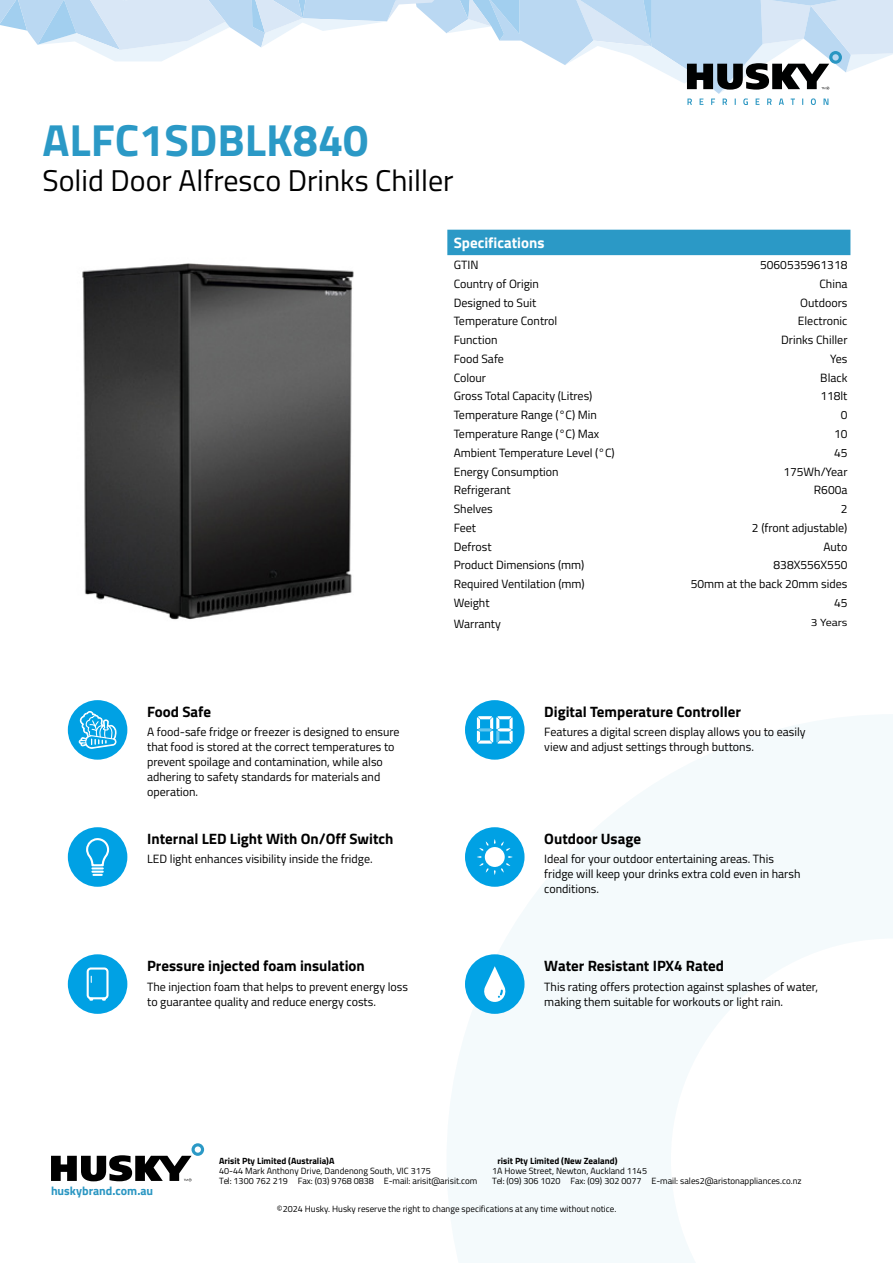
<style>
.page{position:relative;width:893px;height:1263px;background:#fff}
.page>*{position:absolute;margin:0;border:0;box-sizing:border-box;transform-origin:0 0}
.t1{font:700 45px "Titillium Web";color:#2b99c6}
.t2{font:30px "Titillium Web";color:#000}
.t3{font:700 15px "Titillium Web";color:#000}
.t4{font:700 15px "Titillium Web";color:#fff}
.t5{font:12px/15px "Titillium Web";color:#000}
.t6{font:700 12px "Titillium Web";color:#2a96c2}
.t7{font:10.35px "Titillium Web";color:#000;scale:1.16 1}
.t8{font:9px "Titillium Web";color:#000}
.t9{font:700 9px "Titillium Web";color:#000}
</style>
<div class="page">
<svg style="left:447px;top:714px;width:446px;height:549px;fill:#f4fafc"></svg>
<svg style="left:0;top:0;width:893px;height:105px"></svg>
<svg style="left:51px;top:1143px;width:153px;height:38px"></svg>
<img style="left:82px;top:263px;width:272px;height:357px">
<div style="left:447px;top:230px;width:403px;height:25px;background:#2b99c6"></div>
<div style="left:68px;top:700px;width:59px;height:60px;background:#00a1e4;border-radius:50%"></div>
<svg style="left:79px;top:711px;width:38px;height:38px"></svg>
<div style="left:465px;top:700px;width:59px;height:60px;background:#00a1e4;border-radius:50%"></div>
<svg style="left:477px;top:716px;width:36px;height:28px"></svg>
<div style="left:465px;top:827px;width:59px;height:60px;background:#00a1e4;border-radius:50%"></div>
<div style="left:485px;top:847px;width:20px;height:20px;background:#fff;border-radius:50%"></div>
<svg style="left:477px;top:841px;width:11px;height:31px"></svg>
<svg style="left:494px;top:839px;width:19px;height:36px"></svg>
<div style="left:68px;top:827px;width:59px;height:60px;background:#00a1e4;border-radius:50%"></div>
<svg style="left:86px;top:838px;width:24px;height:38px"></svg>
<div style="left:68px;top:954px;width:59px;height:60px;background:#00a1e4;border-radius:50%"></div>
<div style="left:87px;top:967px;width:22px;height:32px;border:2px solid #fff;border-radius:3px"></div>
<svg style="left:89px;top:998px;width:4px;height:3px"></svg>
<svg style="left:102px;top:998px;width:4px;height:3px"></svg>
<div style="left:465px;top:954px;width:59px;height:60px;background:#00a1e4;border-radius:50%"></div>
<svg style="left:484px;top:966px;width:22px;height:36px"></svg>
<h1 class="t1" style="left:43px;top:106px;width:327px">ALFC1SDBLK840</h1>
<h2 class="t2" style="left:43px;top:159px;width:413px">Solid Door Alfresco Drinks Chiller</h2>
<p class="t3" style="left:147px;top:700px;width:65px">Food Safe</p>
<p class="t5" style="left:147px;top:724px;width:254px">A food-safe fridge or freezer is designed to ensure that food is stored at the correct temperatures to prevent spoilage and contamination, while also adhering to safety standards for materials and operation.</p>
<p class="t3" style="left:147px;top:827px;width:248px">Internal LED Light With On/Off Switch</p>
<p class="t5" style="left:147px;top:851px;width:227px">LED light enhances visibility inside the fridge.</p>
<p class="t3" style="left:147px;top:954px;width:219px">Pressure injected foam insulation</p>
<p class="t5" style="left:147px;top:978px;width:262px">The injection foam that helps to prevent energy loss to guarantee quality and reduce energy costs.</p>
<p class="t4" style="left:454px;top:231px;width:92px">Specifications</p>
<p class="t5" style="left:454px;top:257px;width:26px">GTIN</p>
<p class="t5" style="left:760px;top:257px;width:89px">5060535961318</p>
<p class="t5" style="left:454px;top:276px;width:87px">Country of Origin</p>
<p class="t5" style="left:819px;top:276px;width:30px">China</p>
<p class="t5" style="left:454px;top:294px;width:84px">Designed to Suit</p>
<p class="t5" style="left:800px;top:294px;width:49px">Outdoors</p>
<p class="t5" style="left:454px;top:313px;width:105px">Temperature Control</p>
<p class="t5" style="left:798px;top:313px;width:51px">Electronic</p>
<p class="t5" style="left:454px;top:332px;width:45px">Function</p>
<p class="t5" style="left:781px;top:332px;width:68px">Drinks Chiller</p>
<p class="t5" style="left:454px;top:351px;width:52px">Food Safe</p>
<p class="t5" style="left:830px;top:351px;width:19px">Yes</p>
<p class="t5" style="left:454px;top:369px;width:34px">Colour</p>
<p class="t5" style="left:820px;top:369px;width:29px">Black</p>
<p class="t5" style="left:454px;top:388px;width:140px">Gross Total Capacity (Litres)</p>
<p class="t5" style="left:820px;top:388px;width:29px">118lt</p>
<p class="t5" style="left:454px;top:407px;width:145px">Temperature Range (°C) Min</p>
<p class="t5" style="left:841px;top:407px;width:8px">0</p>
<p class="t5" style="left:454px;top:426px;width:147px">Temperature Range (°C) Max</p>
<p class="t5" style="left:834px;top:426px;width:15px">10</p>
<p class="t5" style="left:454px;top:444px;width:162px">Ambient Temperature Level (°C)</p>
<p class="t5" style="left:834px;top:444px;width:15px">45</p>
<p class="t5" style="left:454px;top:463px;width:106px">Energy Consumption</p>
<p class="t5" style="left:783px;top:463px;width:66px">175Wh/Year</p>
<p class="t5" style="left:454px;top:482px;width:59px">Refrigerant</p>
<p class="t5" style="left:814px;top:482px;width:35px">R600a</p>
<p class="t5" style="left:454px;top:501px;width:41px">Shelves</p>
<p class="t5" style="left:841px;top:501px;width:8px">2</p>
<p class="t5" style="left:454px;top:519px;width:24px">Feet</p>
<p class="t5" style="left:752px;top:519px;width:97px">2 (front adjustable)</p>
<p class="t5" style="left:454px;top:538px;width:39px">Defrost</p>
<p class="t5" style="left:823px;top:538px;width:26px">Auto</p>
<p class="t5" style="left:454px;top:557px;width:132px">Product Dimensions (mm)</p>
<p class="t5" style="left:774px;top:557px;width:75px">838X556X550</p>
<p class="t5" style="left:454px;top:576px;width:132px">Required Ventilation (mm)</p>
<p class="t5" style="left:691px;top:576px;width:158px">50mm at the back 20mm sides</p>
<p class="t5" style="left:454px;top:594px;width:37px">Weight</p>
<p class="t5" style="left:834px;top:594px;width:15px">45</p>
<p class="t5" style="left:454px;top:615px;width:49px">Warranty</p>
<p class="t7" style="left:811px;top:615px;width:33px">3 Years</p>
<p class="t3" style="left:544px;top:700px;width:198px">Digital Temperature Controller</p>
<p class="t5" style="left:544px;top:724px;width:263px">Features a digital screen display allows you to easily view and adjust settings through buttons.</p>
<p class="t3" style="left:544px;top:827px;width:98px">Outdoor Usage</p>
<p class="t5" style="left:544px;top:851px;width:258px">Ideal for your outdoor entertaining areas. This fridge will keep your drinks extra cold even in harsh conditions.</p>
<p class="t3" style="left:544px;top:954px;width:181px">Water Resistant IPX4 Rated</p>
<p class="t5" style="left:544px;top:978px;width:275px">This rating offers protection against splashes of water, making them suitable for workouts or light rain.</p>
<p class="t6" style="left:51px;top:1182px;width:104px">huskybrand.com.au</p>
<p class="t9" style="left:219px;top:1154px;width:117px">Arisit Pty Limited (Australia)A</p>
<p class="t9" style="left:497px;top:1154px;width:122px">risit Pty Limited (New Zealand)</p>
<p class="t8" style="left:219px;top:1174px;width:260px">Tel: 1300 762 219 Fax: (03) 9768 0838 E-mail: arisit@arisit.com</p>
<p class="t8" style="left:492px;top:1174px;width:311px">Tel: (09) 306 1020 Fax: (09) 302 0077 E-mail: sales2@aristonappliances.co.nz</p>
<p class="t8" style="left:219px;top:1164px;width:213px">40-44 Mark Anthony Drive, Dandenong South, VIC 3175</p>
<p class="t8" style="left:492px;top:1164px;width:156px">1A Howe Street, Newton, Auckland 1145</p>
<p class="t8" style="left:277px;top:1202px;width:341px">©2024 Husky. Husky reserve the right to change specifications at any time without notice.</p>
</div>
